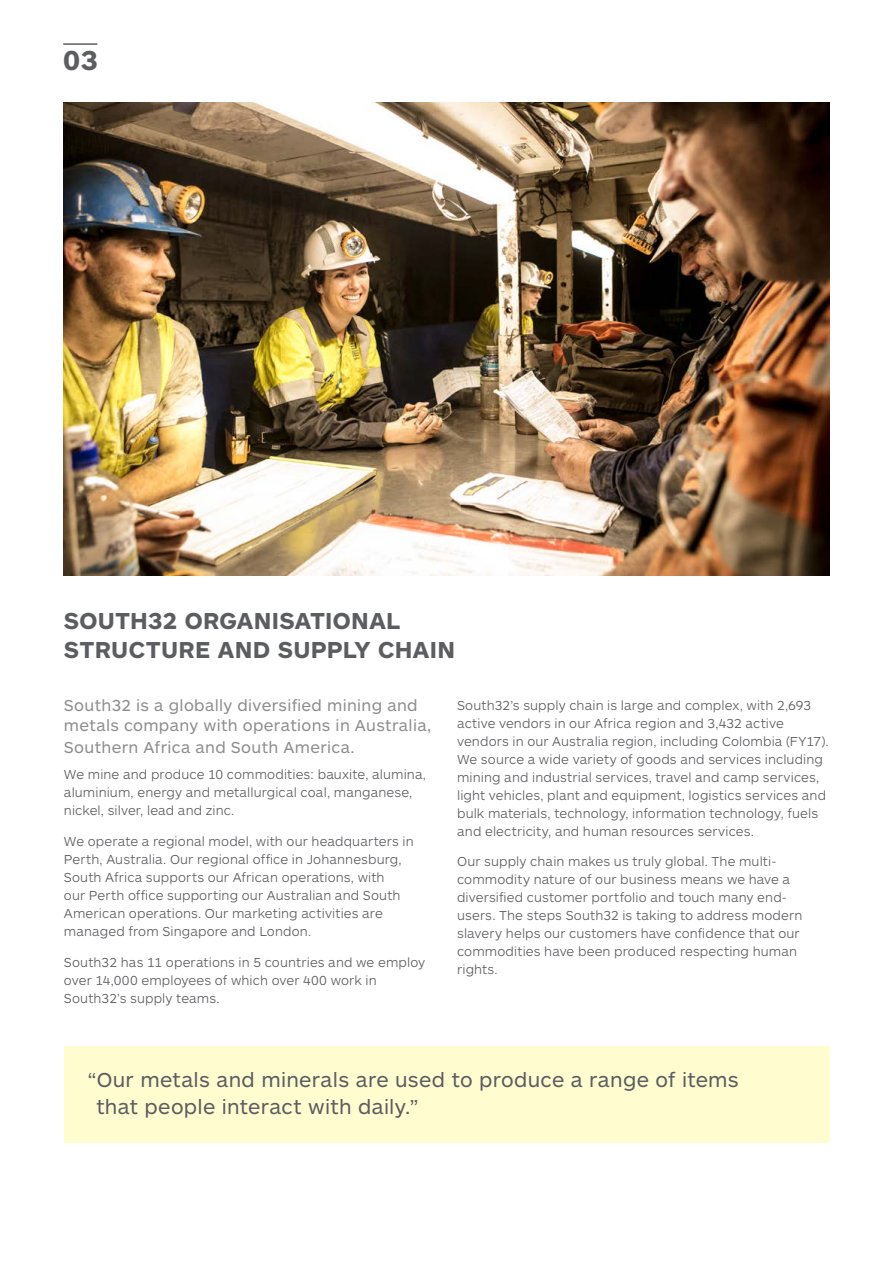
<style>
.page{position:relative;width:893px;height:1263px;background:#fff}
.page>*{position:absolute;margin:0;border:0;box-sizing:border-box;transform-origin:0 0}
.t1{font:700 28.5px "ARS Maquette";color:#5c5d61}
.t2{font:700 24px/28.8px "ARS Maquette";letter-spacing:.015em;color:#5c5d61}
.t3{font:21px/27px "ARS Maquette";letter-spacing:.015em;color:#5c5d61}
.t4{font:16.5px/19.8px "ARS Maquette";letter-spacing:.02em;color:#908d90}
.t5{font:300 13.5px/18px "ARS Maquette";letter-spacing:.01em;color:#5c5d61}
</style>
<div class="page">
<hr style="left:63px;top:43px;width:34px;height:2px;background:#5c5d61">
<img style="left:64px;top:102px;width:765px;height:473px">
<div style="left:64px;top:1046px;width:765px;height:97px;background:#fffccf"></div>
<h1 class="t1" style="left:63px;top:42px;width:36px">03</h1>
<h2 class="t2" style="left:64px;top:605px;width:393px">SOUTH32 ORGANISATIONAL<br>STRUCTURE AND SUPPLY CHAIN</h2>
<p class="t4" style="left:64px;top:695px;width:369px">South32 is a globally diversified mining and metals company with operations in Australia,</p>
<p class="t4" style="left:64px;top:736px;width:292px">Southern Africa and South America.</p>
<p class="t5" style="left:64px;top:765px;width:364px">We mine and produce 10 commodities: bauxite, alumina, aluminium, energy and metallurgical coal, manganese, nickel, silver, lead and zinc.</p>
<p class="t5" style="left:64px;top:832px;width:351px">We operate a regional model, with our headquarters in Perth, Australia. Our regional office in Johannesburg, South Africa supports our African operations, with<br>our Perth office supporting our Australian and South American operations. Our marketing activities are managed from Singapore and London.</p>
<p class="t5" style="left:64px;top:952px;width:363px">South32 has 11 operations in 5 countries and we employ over 14,000 employees of which over 400 work in<br>South32’s supply teams.</p>
<p class="t5" style="left:457px;top:695px;width:373px">South32’s supply chain is large and complex, with 2,693 active vendors in our Africa region and 3,432 active vendors in our Australia region, including Colombia (FY17).<br>We source a wide variety of goods and services including mining and industrial services, travel and camp services, light vehicles, plant and equipment, logistics services and bulk materials, technology, information technology, fuels and electricity, and human resources services.</p>
<p class="t5" style="left:457px;top:852px;width:347px">Our supply chain makes us truly global. The multi&shy;commodity nature of our business means we have a diversified customer portfolio and touch many end&shy;users. The steps South32 is taking to address modern slavery helps our customers have confidence that our commodities have been produced respecting human rights.</p>
<h3 class="t3" style="left:96px;top:1065px;width:644px;text-indent:-9px">“Our metals and minerals are used to produce a range of items that people interact with daily.”</h3>
</div>
